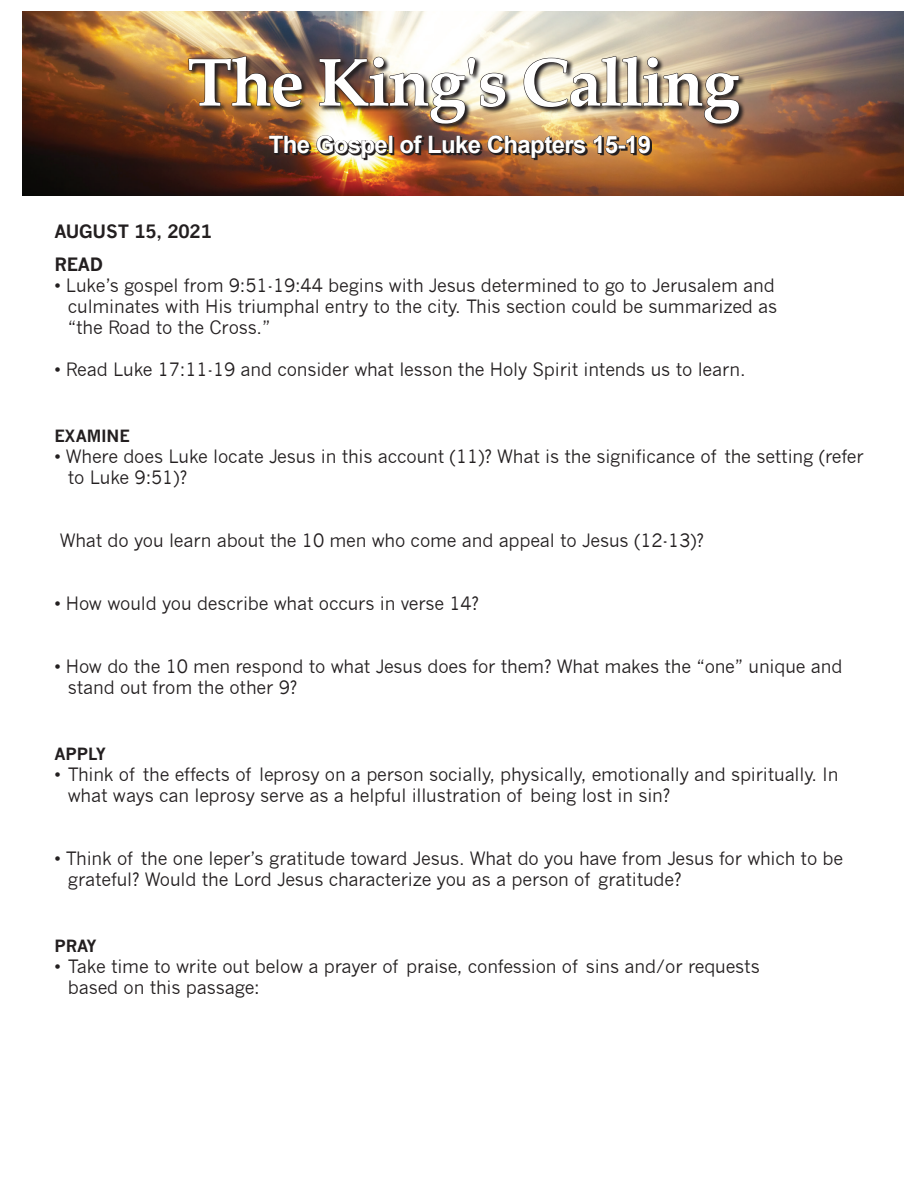
<style>
.page{position:relative;width:918px;height:1188px;background:#fff}
.page>*{position:absolute;margin:0;border:0;box-sizing:border-box;transform-origin:0 0}
.t1{font:700 67.5px "Palatino Linotype";letter-spacing:-.025em;color:#fff}
.t2{font:700 24px "Arial";letter-spacing:-.025em;color:#fff}
.t3{font:18px/21px "News Gothic";letter-spacing:-.01em;color:#231f20}
.t4{font:700 18px/33px "News Gothic";letter-spacing:-.01em;color:#231f20}
.t5{font:700 16.5px "News Gothic";letter-spacing:-.01em;color:#231f20}
</style>
<div class="page">
<img style="left:23px;top:11px;width:881px;height:184px">
<img style="left:188px;top:56px;width:558px;height:74px">
<img style="left:188px;top:24px;width:114px;height:84px">
<svg style="left:271px;top:137px;width:381px;height:23px"></svg>
<svg style="left:269px;top:136px;width:41px;height:18px"></svg>
<img style="left:316px;top:47px;width:424px;height:111px">
<h1 class="t1" style="left:187px;top:35px;width:554px">The King's Calling</h1>
<h2 class="t2" style="left:269px;top:129px;width:384px">The Gospel of Luke Chapters 15-19</h2>
<p class="t4" style="left:54px;top:215px;width:159px">AUGUST 15, 2021<br>READ</p>
<p class="t3" style="left:68px;top:275px;width:711px;text-indent:-14px">• Luke’s gospel from 9:51-19:44 begins with Jesus determined to go to Jerusalem and culminates with His triumphal entry to the city. This section could be summarized as “the Road to the Cross.”</p>
<p class="t3" style="left:54px;top:359px;width:693px">• Read Luke 17:11-19 and consider what lesson the Holy Spirit intends us to learn.</p>
<p class="t5" style="left:54px;top:426px;width:77px">EXAMINE</p>
<p class="t3" style="left:68px;top:446px;width:797px;text-indent:-14px">• Where does Luke locate Jesus in this account (11)? What is the significance of the setting (refer to Luke 9:51)?</p>
<p class="t3" style="left:60px;top:530px;width:646px">What do you learn about the 10 men who come and appeal to Jesus (12-13)?</p>
<p class="t3" style="left:54px;top:593px;width:426px">• How would you describe what occurs in verse 14?</p>
<p class="t3" style="left:68px;top:656px;width:776px;text-indent:-14px">• How do the 10 men respond to what Jesus does for them? What makes the “one” unique and stand out from the other 9?</p>
<p class="t5" style="left:54px;top:744px;width:53px">APPLY</p>
<p class="t3" style="left:68px;top:764px;width:772px;text-indent:-14px">• Think of the effects of leprosy on a person socially, physically, emotionally and spiritually. In what ways can leprosy serve as a helpful illustration of being lost in sin?</p>
<p class="t3" style="left:68px;top:848px;width:777px;text-indent:-14px">• Think of the one leper’s gratitude toward Jesus. What do you have from Jesus for which to be grateful? Would the Lord Jesus characterize you as a person of gratitude?</p>
<p class="t5" style="left:54px;top:936px;width:44px">PRAY</p>
<p class="t3" style="left:68px;top:956px;width:694px;text-indent:-14px">• Take time to write out below a prayer of praise, confession of sins and/or requests based on this passage:</p>
</div>
